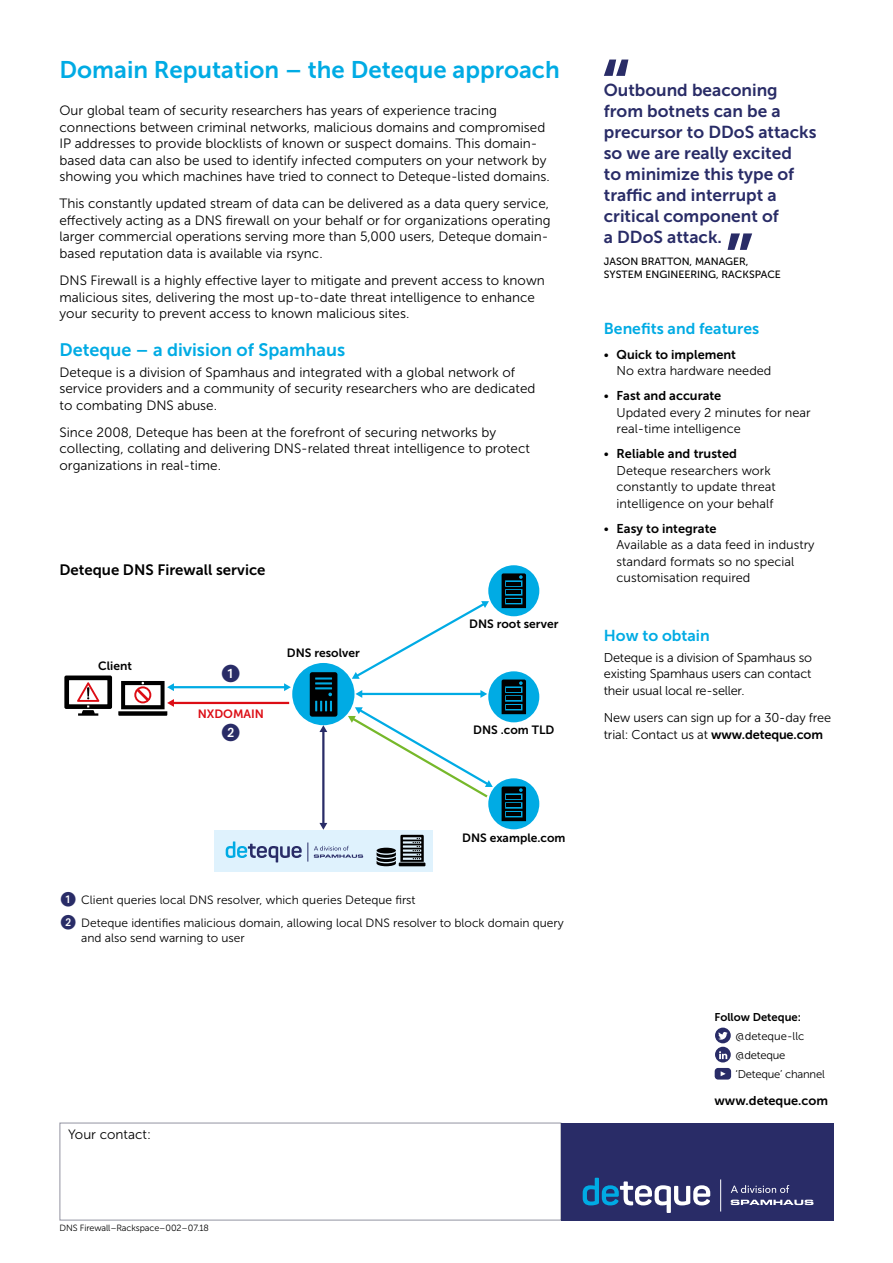
<style>
.page{position:relative;width:893px;height:1263px;background:#fff}
.page>*{position:absolute;margin:0;border:0;box-sizing:border-box;transform-origin:0 0}
.t1{font:24px "Museo Sans 700";color:#00abe4}
.t2{font:18px "Museo Sans 700";color:#00abe4}
.t3{font:17.25px/21px "Museo Sans 700";color:#292c67}
.t4{font:15.75px "Museo Sans 700";color:#00abe4}
.t5{font:15px "Museo Sans 700";color:#000}
.t6{font:13.5px/16.5px "Museo Sans 300";color:#000}
.t7{font:12.75px/16.5px "Museo Sans 300";color:#000}
.t8{font:12.75px "Museo Sans 700";color:#000}
.t9{font:12px/15px "Museo Sans 300";color:#000}
.t10{font:12px "Museo Sans 700";color:#000}
.t11{font:12px "Museo Sans 700";color:#dc0d15}
.t12{font:11.25px/19.2px "Museo Sans 300";letter-spacing:-.02em;color:#000}
.t13{font:11.25px "Museo Sans 700";color:#000}
.t14{font:10.5px/13.5px "Museo Sans 500";color:#000}
.t15{font:9px "Museo Sans 300";letter-spacing:-.01em;color:#000}
.s1{font-family:"Museo Sans 300"}
.s2{font-family:"Museo Sans 700"}
</style>
<div class="page">
<div style="left:60px;top:1123px;width:501px;height:97px;border:1px solid #9293a1"></div>
<div style="left:561px;top:1123px;width:272px;height:97px;background:#292c67"></div>
<hr style="left:720px;top:1179px;width:1px;height:32px;background:#fff">
<svg style="left:583px;top:1178px;width:127px;height:35px"></svg>
<svg style="left:731px;top:1185px;width:58px;height:8px"></svg>
<svg style="left:731px;top:1200px;width:82px;height:5px"></svg>
<div style="left:214px;top:830px;width:219px;height:41px;background:#dff2fd"></div>
<div style="left:292px;top:663px;width:62px;height:62px;background:#00abe4;border-radius:50%"></div>
<hr style="left:322px;top:731px;width:2px;height:93px;background:#292c67">
<svg style="left:319px;top:823px;width:8px;height:7px"></svg>
<svg style="left:319px;top:725px;width:8px;height:7px"></svg>
<div style="left:488px;top:778px;width:51px;height:51px;background:#00abe4;border-radius:50%"></div>
<svg style="left:502px;top:786px;width:24px;height:35px"></svg>
<hr style="left:507px;top:795px;width:14px;height:3px;background:#000">
<hr style="left:507px;top:804px;width:14px;height:3px;background:#000">
<hr style="left:507px;top:812px;width:14px;height:4px;background:#000">
<div style="left:488px;top:671px;width:51px;height:51px;background:#00abe4;border-radius:50%"></div>
<svg style="left:502px;top:679px;width:24px;height:35px"></svg>
<hr style="left:507px;top:688px;width:14px;height:3px;background:#000">
<hr style="left:507px;top:697px;width:14px;height:3px;background:#000">
<hr style="left:507px;top:705px;width:14px;height:4px;background:#000">
<div style="left:488px;top:565px;width:51px;height:51px;background:#00abe4;border-radius:50%"></div>
<svg style="left:502px;top:573px;width:24px;height:35px"></svg>
<hr style="left:507px;top:582px;width:14px;height:3px;background:#000">
<hr style="left:507px;top:591px;width:14px;height:3px;background:#000">
<hr style="left:507px;top:599px;width:14px;height:4px;background:#000">
<hr style="left:361px;top:693px;width:121px;height:2px;background:#00abe4">
<svg style="left:355px;top:690px;width:7px;height:8px"></svg>
<svg style="left:480px;top:690px;width:7px;height:8px"></svg>
<svg style="left:348px;top:707px;width:145px;height:92px"></svg>
<svg style="left:352px;top:601px;width:137px;height:78px"></svg>
<hr style="left:173px;top:686px;width:112px;height:2px;background:#00abe4">
<svg style="left:284px;top:683px;width:7px;height:8px"></svg>
<hr style="left:173px;top:702px;width:116px;height:2px;background:#dc0d15">
<svg style="left:310px;top:672px;width:27px;height:45px"></svg>
<svg style="left:377px;top:835px;width:47px;height:31px"></svg>
<svg style="left:64px;top:675px;width:48px;height:41px"></svg>
<svg style="left:118px;top:681px;width:56px;height:35px"></svg>
<svg style="left:226px;top:841px;width:76px;height:21px"></svg>
<svg style="left:308px;top:842px;width:55px;height:19px"></svg>
<svg style="left:604px;top:60px;width:24px;height:16px"></svg>
<svg style="left:728px;top:233px;width:24px;height:17px"></svg>
<svg style="left:715px;top:1047px;width:16px;height:15px"></svg>
<svg style="left:719px;top:1051px;width:8px;height:8px"></svg>
<div style="left:715px;top:1068px;width:16px;height:11px;background:#292c67;border-radius:3px"></div>
<svg style="left:721px;top:1071px;width:4px;height:5px"></svg>
<svg style="left:715px;top:1027px;width:16px;height:16px"></svg>
<svg style="left:718px;top:1032px;width:10px;height:8px"></svg>
<h1 class="t1" style="left:60px;top:56px;width:502px">Domain Reputation – the Deteque approach</h1>
<p class="t6" style="left:60px;top:102px;width:492px">Our global team of security researchers has years of experience tracing connections between criminal networks, malicious domains and compromised IP addresses to provide blocklists of known or suspect domains. This domain&shy;based data can also be used to identify infected computers on your network by showing you which machines have tried to connect to Deteque-listed domains.</p>
<p class="t6" style="left:60px;top:196px;width:493px">This constantly updated stream of data can be delivered as a data query service, effectively acting as a DNS firewall on your behalf or for organizations operating larger commercial operations serving more than 5,000 users, Deteque domain&shy;based reputation data is available via rsync.</p>
<p class="t6" style="left:60px;top:272px;width:487px">DNS Firewall is a highly effective layer to mitigate and prevent access to known malicious sites, delivering the most up‑to‑ date threat intelligence to enhance your security to prevent access to known malicious sites.</p>
<h2 class="t2" style="left:60px;top:340px;width:287px">Deteque – a division of Spamhaus</h2>
<p class="t6" style="left:60px;top:364px;width:477px">Deteque is a division of Spamhaus and integrated with a global network of service providers and a community of security researchers who are dedicated to combating DNS abuse.</p>
<p class="t6" style="left:60px;top:424px;width:472px">Since 2008, Deteque has been at the forefront of securing networks by collecting, collating and delivering DNS-related threat intelligence to protect organizations in real-time.</p>
<p class="t5" style="left:59px;top:561px;width:208px">Deteque DNS Firewall service</p>
<p class="t10" style="left:98px;top:659px;width:35px">Client</p>
<p class="t11" style="left:198px;top:707px;width:68px">NXDOMAIN</p>
<p class="t10" style="left:287px;top:646px;width:74px">DNS resolver</p>
<p class="t9" style="left:81px;top:892px;width:336px">Client queries local DNS resolver, which queries Deteque first</p>
<p class="t10" style="left:469px;top:618px;width:91px">DNS root server</p>
<p class="t10" style="left:473px;top:723px;width:83px">DNS .com TLD</p>
<p class="t10" style="left:462px;top:831px;width:105px">DNS example.com</p>
<p class="t9" style="left:81px;top:915px;width:484px">Deteque identifies malicious domain, allowing local DNS resolver to block domain query and also send warning to user</p>
<p class="t6" style="left:68px;top:1126px;width:84px">Your contact:</p>
<p class="t15" style="left:60px;top:1223px;width:151px">DNS Firewall–Rackspace–002–07.18</p>
<p class="t3" style="left:604px;top:79px;width:214px">Outbound beaconing from botnets can be a precursor to DDoS attacks so we are really excited<br>to minimize this type of traffic and interrupt a critical component of<br>a DDoS attack.</p>
<p class="t14" style="left:604px;top:255px;width:179px">JASON BRATTON, MANAGER,<br>SYSTEM ENGINEERING, RACKSPACE</p>
<p class="t4" style="left:604px;top:319px;width:157px">Benefits and features</p>
<p class="t8" style="left:604px;top:347px;width:134px"><span class="s1">•</span> Quick to implement</p>
<p class="t7" style="left:617px;top:363px;width:156px">No extra hardware needed</p>
<p class="t8" style="left:604px;top:389px;width:119px"><span class="s1">•</span> Fast and accurate</p>
<p class="t7" style="left:617px;top:404px;width:196px">Updated every 2 minutes for near real-time intelligence</p>
<p class="t8" style="left:604px;top:447px;width:135px"><span class="s1">•</span> Reliable and trusted</p>
<p class="t7" style="left:617px;top:462px;width:161px">Deteque researchers work constantly to update threat intelligence on your behalf</p>
<p class="t8" style="left:604px;top:521px;width:114px"><span class="s1">•</span> Easy to integrate</p>
<p class="t7" style="left:617px;top:537px;width:199px">Available as a data feed in industry standard formats so no special customisation required</p>
<p class="t4" style="left:604px;top:627px;width:107px">How to obtain</p>
<p class="t7" style="left:604px;top:649px;width:210px;text-align:justify">Deteque is a division of Spamhaus so existing Spamhaus users can contact their usual local re‑seller.</p>
<p class="t7" style="left:604px;top:709px;width:229px">New users can sign up for a 30‑day free trial: Contact us at <span class="s2">www.deteque.com</span></p>
<p class="t13" style="left:714px;top:1010px;width:88px">Follow Deteque:</p>
<p class="t12" style="left:736px;top:1026px;width:91px">@deteque-llc @deteque ‘Deteque’ channel</p>
<p class="t8" style="left:714px;top:1093px;width:115px">www.deteque.com</p>
</div>
